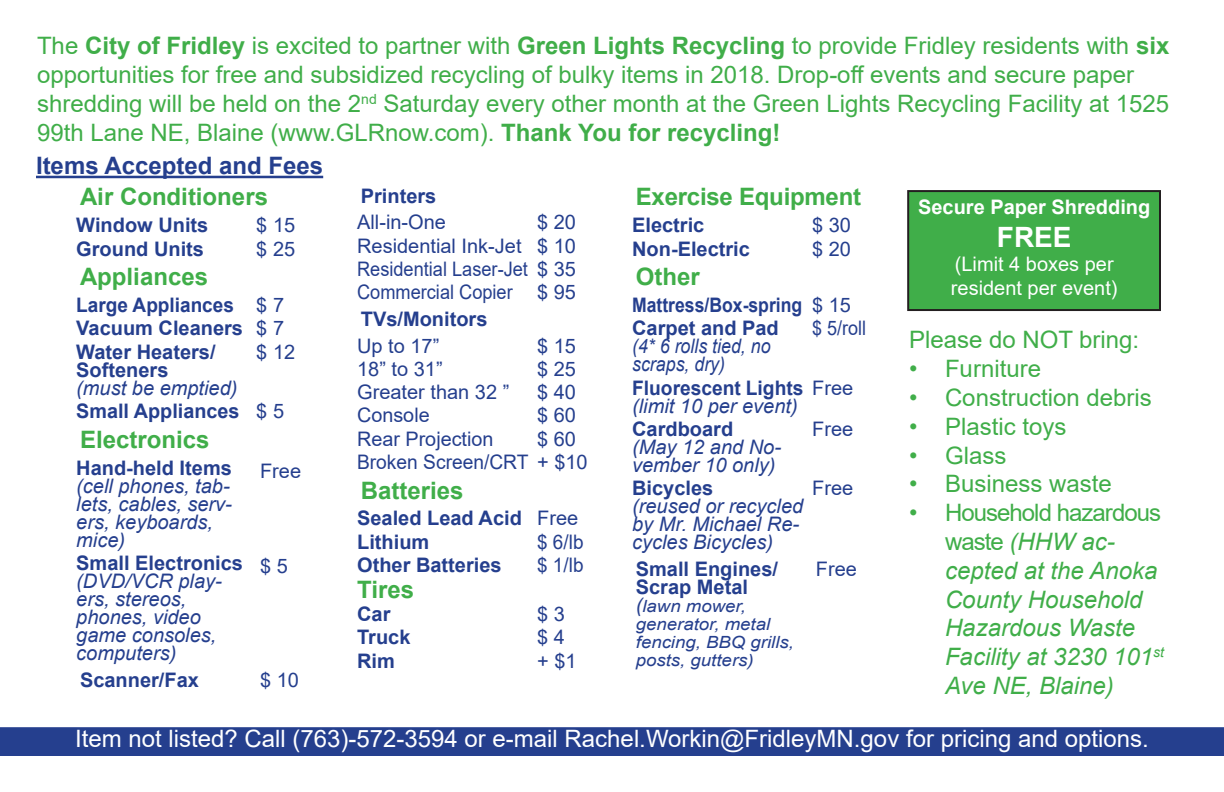
<style>
.page{position:relative;width:1224px;height:792px;background:#fff}
.page>*{position:absolute;margin:0;border:0;box-sizing:border-box;transform-origin:0 0}
.t1{font:700 28px "Arial";color:#fff}
.t2{font:24px/28.8px "Arial";color:#40ae49}
.t3{font:italic 24px/28.8px "Arial";color:#40ae49}
.t4{font:24px "Arial";color:#fff}
.t5{font:700 24px "Arial";color:#40ae49}
.t6{font:700 24px "Arial";color:#253f8e}
.t7{font:700 20px/18px "Arial";color:#253f8e}
.t8{font:italic 20px/18px "Arial";color:#253f8e}
.t9{font:20px "Arial";color:#253f8e}
.t10{font:20px "Arial";color:#253f8e;scale:.91 1}
.t11{font:20px/24px "Arial";color:#fff}
.t12{font:italic 20px/18px "Arial";color:#253f8e;scale:.89 1}
.t13{font:700 20px "Arial";color:#253f8e;scale:.96 1}
.t14{font:20px "Arial";color:#253f8e;scale:.96 1}
.t15{font:700 20px "Arial";color:#fff}
.t16{font:700 20px "Arial";color:#253f8e;scale:.88 1}
.t17{font:700 20px "Arial";color:#253f8e;scale:.95 1}
.t18{font:20px "Arial";color:#253f8e;scale:.95 1}
.t19{font:20px "Arial";color:#253f8e;scale:.9 1}
.t20{font:italic 16.8px/18px "Arial";color:#253f8e;scale:1.11 1}
.s1{font-weight:700}
.s2{font-weight:400}
.s3{font-size:20px}
.s4{font-style:normal}
</style>
<div class="page">
<hr style="left:36px;top:176px;width:287px;height:2px;background:#253f8e">
<div style="left:0;top:727px;width:1224px;height:29px;background:#253f8e"></div>
<div style="left:908px;top:191px;width:252px;height:119px;background:#40ae49"></div>
<div style="left:907px;top:190px;width:254px;height:121px;border:2px solid #231f20"></div>
<p class="t2" style="left:37px;top:31px;width:1134px">The <span class="s1">City of Fridley</span> is excited to partner with <span class="s1">Green Lights Recycling</span> to provide Fridley residents with <span class="s1">six </span>opportunities for free and subsidized recycling of bulky items in 2018. Drop-off events and secure paper shredding will be held on the 2<sup>nd</sup> Saturday every other month at the Green Lights Recycling Facility at 1525<br>99th Lane NE, Blaine (www.GLRnow.com). <span class="s1">Thank You for recycling!</span></p>
<p class="t6" style="left:36px;top:149px;width:289px">Items Accepted and Fees</p>
<p class="t5" style="left:80px;top:180px;width:190px">Air Conditioners</p>
<p class="t7" style="left:76px;top:217px;width:134px">Window Units</p>
<p class="t9" style="left:256px;top:212px;width:40px">$ 15</p>
<p class="t7" style="left:76px;top:240px;width:129px">Ground Units</p>
<p class="t9" style="left:256px;top:235px;width:40px">$ 25</p>
<p class="t5" style="left:80px;top:260px;width:130px">Appliances</p>
<p class="t17" style="left:76px;top:291px;width:167px">Large Appliances</p>
<p class="t9" style="left:256px;top:291px;width:29px">$ 7</p>
<p class="t7" style="left:76px;top:320px;width:168px">Vacuum Cleaners</p>
<p class="t9" style="left:256px;top:315px;width:29px">$ 7</p>
<p class="t7" style="left:76px;top:343px;width:141px">Water Heaters/<br>Softeners</p>
<p class="t8" style="left:76px;top:379px;width:163px">(must be emptied)</p>
<p class="t9" style="left:256px;top:338px;width:40px">$ 12</p>
<p class="t7" style="left:76px;top:402px;width:165px">Small Appliances</p>
<p class="t9" style="left:256px;top:397px;width:29px">$ 5</p>
<p class="t5" style="left:80px;top:422px;width:131px">Electronics</p>
<p class="t7" style="left:76px;top:459px;width:157px">Hand-held Items</p>
<p class="t8" style="left:76px;top:477px;width:157px">(cell phones, tab&shy;lets, cables, serv&shy;ers, keyboards, mice)</p>
<p class="t9" style="left:260px;top:457px;width:43px">Free</p>
<p class="t7" style="left:76px;top:554px;width:168px">Small Electronics</p>
<p class="t8" style="left:76px;top:572px;width:147px">(DVD/VCR play&shy;ers, stereos, phones, video game consoles, computers)</p>
<p class="t9" style="left:260px;top:553px;width:29px">$ 5</p>
<p class="t7" style="left:80px;top:671px;width:120px">Scanner/Fax</p>
<p class="t9" style="left:260px;top:666px;width:40px">$ 10</p>
<p class="t7" style="left:361px;top:187px;width:77px">Printers</p>
<p class="t9" style="left:357px;top:209px;width:90px">All-in-One</p>
<p class="t9" style="left:537px;top:209px;width:40px">$ 20</p>
<p class="t9" style="left:357px;top:232px;width:166px">Residential Ink-Jet</p>
<p class="t9" style="left:537px;top:232px;width:40px">$ 10</p>
<p class="t10" style="left:357px;top:255px;width:189px">Residential Laser-Jet</p>
<p class="t9" style="left:537px;top:255px;width:40px">$ 35</p>
<p class="t10" style="left:357px;top:278px;width:173px">Commercial Copier</p>
<p class="t9" style="left:537px;top:278px;width:40px">$ 95</p>
<p class="t7" style="left:361px;top:310px;width:128px">TVs/Monitors</p>
<p class="t9" style="left:357px;top:332px;width:84px">Up to 17”</p>
<p class="t9" style="left:537px;top:332px;width:40px">$ 15</p>
<p class="t9" style="left:357px;top:355px;width:87px">18” to 31”</p>
<p class="t9" style="left:537px;top:355px;width:40px">$ 25</p>
<p class="t9" style="left:357px;top:378px;width:154px">Greater than 32 ”</p>
<p class="t9" style="left:537px;top:378px;width:40px">$ 40</p>
<p class="t9" style="left:357px;top:402px;width:74px">Console</p>
<p class="t9" style="left:537px;top:402px;width:40px">$ 60</p>
<p class="t9" style="left:357px;top:425px;width:138px">Rear Projection</p>
<p class="t9" style="left:537px;top:425px;width:40px">$ 60</p>
<p class="t14" style="left:357px;top:448px;width:242px">Broken Screen/CRT + $10</p>
<p class="t5" style="left:361px;top:473px;width:104px">Batteries</p>
<p class="t7" style="left:357px;top:510px;width:166px">Sealed Lead Acid</p>
<p class="t9" style="left:537px;top:505px;width:43px">Free</p>
<p class="t7" style="left:357px;top:533px;width:74px">Lithium</p>
<p class="t18" style="left:537px;top:528px;width:50px">$ 6/lb</p>
<p class="t7" style="left:357px;top:556px;width:146px">Other Batteries</p>
<p class="t18" style="left:537px;top:551px;width:50px">$ 1/lb</p>
<p class="t5" style="left:357px;top:573px;width:58px">Tires</p>
<p class="t7" style="left:357px;top:605px;width:35px">Car</p>
<p class="t9" style="left:537px;top:600px;width:29px">$ 3</p>
<p class="t7" style="left:357px;top:629px;width:55px">Truck</p>
<p class="t9" style="left:537px;top:624px;width:29px">$ 4</p>
<p class="t7" style="left:357px;top:652px;width:39px">Rim</p>
<p class="t9" style="left:537px;top:647px;width:41px">+ $1</p>
<p class="t5" style="left:636px;top:180px;width:227px">Exercise Equipment</p>
<p class="t7" style="left:632px;top:217px;width:74px">Electric</p>
<p class="t9" style="left:812px;top:212px;width:40px">$ 30</p>
<p class="t7" style="left:632px;top:240px;width:119px">Non-Electric</p>
<p class="t9" style="left:812px;top:235px;width:40px">$ 20</p>
<p class="t5" style="left:636px;top:260px;width:66px">Other</p>
<p class="t16" style="left:632px;top:291px;width:195px">Mattress/Box-spring</p>
<p class="t9" style="left:812px;top:291px;width:40px">$ 15</p>
<p class="t7" style="left:632px;top:320px;width:148px">Carpet and Pad</p>
<p class="t12" style="left:632px;top:338px;width:157px">(4* 6 rolls tied, no scraps, dry)</p>
<p class="t19" style="left:812px;top:315px;width:62px">$ 5/roll</p>
<p class="t13" style="left:632px;top:374px;width:232px">Fluorescent Lights <span class="s2">Free</span></p>
<p class="t8" style="left:632px;top:397px;width:167px">(limit 10 per event)</p>
<p class="t7" style="left:632px;top:420px;width:103px">Cardboard</p>
<p class="t8" style="left:632px;top:438px;width:150px">(May 12 and No&shy;vember 10 only)</p>
<p class="t9" style="left:812px;top:415px;width:43px">Free</p>
<p class="t7" style="left:632px;top:479px;width:83px">Bicycles</p>
<p class="t8" style="left:632px;top:497px;width:173px">(reused or recycled by Mr. Michael Re&shy;cycles Bicycles)</p>
<p class="t7" style="left:636px;top:560px;width:144px">Small Engines/<br>Scrap Metal</p>
<p class="t20" style="left:636px;top:597px;width:144px"><span class="s3">(</span>lawn mower, generator, metal fencing, BBQ grills, posts, gutters)</p>
<p class="t9" style="left:812px;top:474px;width:43px">Free</p>
<p class="t9" style="left:816px;top:555px;width:43px">Free</p>
<p class="t15" style="left:918px;top:192px;width:234px">Secure Paper Shredding</p>
<p class="t1" style="left:997px;top:218px;width:76px">FREE</p>
<p class="t11" style="left:951px;top:252px;width:168px">(Limit 4 boxes per resident per event)</p>
<p class="t2" style="left:909px;top:325px;width:232px">Please do NOT bring:</p>
<p class="t2" style="left:909px;top:354px;width:134px">• Furniture</p>
<p class="t2" style="left:909px;top:383px;width:244px">• Construction debris</p>
<p class="t2" style="left:909px;top:412px;width:159px">• Plastic toys</p>
<p class="t2" style="left:909px;top:441px;width:99px">• Glass</p>
<p class="t2" style="left:909px;top:469px;width:204px">• Business waste</p>
<p class="t3" style="left:945px;top:499px;width:221px;text-indent:-36px"><span class="s4">• Household hazardous waste</span> (HHW ac&shy;cepted at the Anoka<br>County Household<br>Hazardous Waste<br>Facility at 3230 101<sup>st<br></sup>Ave NE, Blaine)</p>
<p class="t4" style="left:75px;top:722px;width:1075px">Item not listed? Call (763)-572-3594 or e-mail Rachel.Workin@FridleyMN.gov for pricing and options.</p>
</div>
